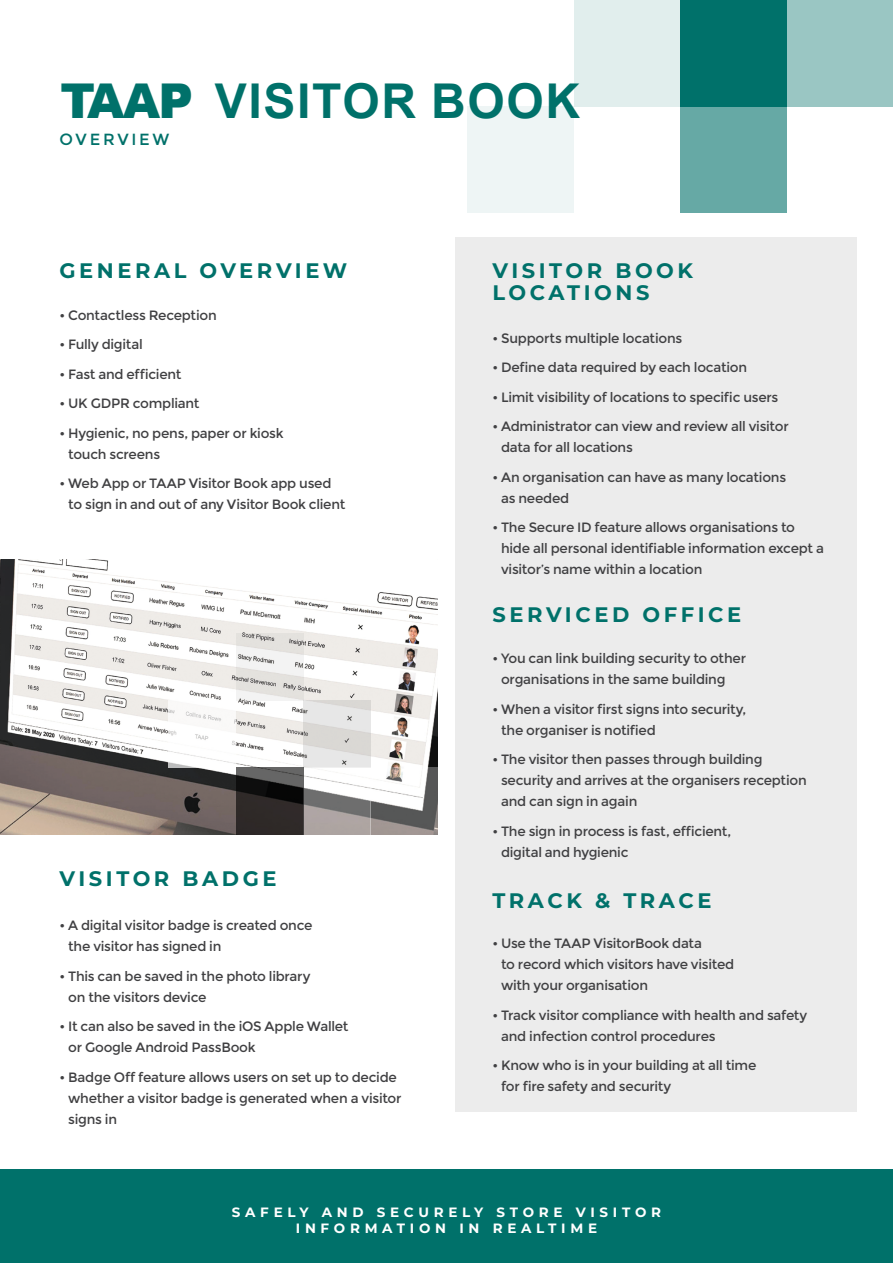
<style>
.page{position:relative;width:893px;height:1263px;background:#fff}
.page>*{position:absolute;margin:0;border:0;box-sizing:border-box;transform-origin:0 0}
.t1{font:700 48px "Arial";letter-spacing:.035em;color:#00716a}
.t2{font:700 21px/22.5px "Montserrat";letter-spacing:.17em;color:#00716a}
.t3{font:16.2px "Montserrat";letter-spacing:.17em;color:#00716a}
.t4{font:13.5px/21px "Montserrat";letter-spacing:-.02em;color:#404042}
.t5{font:700 13.5px/16.2px "Montserrat";letter-spacing:.35em;color:#fff;text-align:center}
.s1{font-weight:900}
</style>
<div class="page">
<div style="left:0;top:1169px;width:893px;height:94px;background:#00716a"></div>
<div style="left:787px;top:0;width:106px;height:106px;background:#9ac6c3"></div>
<div style="left:680px;top:106px;width:106px;height:107px;background:#66a9a5"></div>
<div style="left:680px;top:0;width:106px;height:106px;background:#00716a"></div>
<div style="left:574px;top:0;width:106px;height:106px;background:#e1eeed"></div>
<div style="left:468px;top:106px;width:106px;height:107px;background:#eef5f5"></div>
<div style="left:455px;top:237px;width:401px;height:874px;background:#ececec"></div>
<img style="left:0;top:559px;width:438px;height:275px">
<svg style="left:371px;top:767px;width:67px;height:67px"></svg>
<div style="left:304px;top:700px;width:67px;height:67px;background:linear-gradient(to right,#e1e0df,#dfdedc)"></div>
<div style="left:169px;top:700px;width:67px;height:67px;background:#fff"></div>
<svg style="left:236px;top:633px;width:67px;height:67px;fill:#e4e2de"></svg>
<svg style="left:304px;top:767px;width:67px;height:67px"></svg>
<svg style="left:237px;top:767px;width:67px;height:67px;background:#312e2e"></svg>
<h1 class="t1" style="left:60px;top:68px;width:521px"><span class="s1">TAAP</span> VISITOR BOOK</h1>
<p class="t3" style="left:60px;top:130px;width:111px">OVERVIEW</p>
<h2 class="t2" style="left:60px;top:258px;width:289px">GENERAL OVERVIEW</h2>
<p class="t4" style="left:60px;top:304px;width:159px">• Contactless Reception</p>
<p class="t4" style="left:60px;top:334px;width:85px">• Fully digital</p>
<p class="t4" style="left:60px;top:363px;width:123px">• Fast and efficient</p>
<p class="t4" style="left:60px;top:393px;width:141px">• UK GDPR compliant</p>
<p class="t4" style="left:68px;top:422px;width:217px;text-indent:-9px">• Hygienic, no pens, paper or kiosk touch screens</p>
<p class="t4" style="left:68px;top:473px;width:279px;text-indent:-9px">• Web App or TAAP Visitor Book app used to sign in and out of any Visitor Book client</p>
<h2 class="t2" style="left:60px;top:866px;width:219px">VISITOR BADGE</h2>
<p class="t4" style="left:68px;top:915px;width:246px;text-indent:-9px">• A digital visitor badge is created once the visitor has signed in</p>
<p class="t4" style="left:68px;top:965px;width:244px;text-indent:-9px">• This can be saved in the photo library on the visitors device</p>
<p class="t4" style="left:68px;top:1016px;width:282px;text-indent:-9px">• It can also be saved in the iOS Apple Wallet or Google Android PassBook</p>
<p class="t4" style="left:68px;top:1066px;width:335px;text-indent:-9px">• Badge Off feature allows users on set up to decide whether a visitor badge is generated when a visitor signs in</p>
<h2 class="t2" style="left:492px;top:258px;width:202px">VISITOR BOOK<br>LOCATIONS</h2>
<p class="t4" style="left:492px;top:327px;width:191px">• Supports multiple locations</p>
<p class="t4" style="left:492px;top:357px;width:256px">• Define data required by each location</p>
<p class="t4" style="left:492px;top:386px;width:288px">• Limit visibility of locations to specific users</p>
<p class="t4" style="left:501px;top:416px;width:289px;text-indent:-9px">• Administrator can view and review all visitor data for all locations</p>
<p class="t4" style="left:501px;top:466px;width:287px;text-indent:-9px">• An organisation can have as many locations as needed</p>
<p class="t4" style="left:501px;top:517px;width:324px;text-indent:-9px">• The Secure ID feature allows organisations to hide all personal identifiable information except a visitor’s name within a location</p>
<h2 class="t2" style="left:492px;top:602px;width:250px">SERVICED OFFICE</h2>
<p class="t4" style="left:501px;top:648px;width:247px;text-indent:-9px">• You can link building security to other organisations in the same building</p>
<p class="t4" style="left:501px;top:698px;width:247px;text-indent:-9px">• When a visitor first signs into security, the organiser is notified</p>
<p class="t4" style="left:501px;top:749px;width:307px;text-indent:-9px">• The visitor then passes through building security and arrives at the organisers reception and can sign in again</p>
<p class="t4" style="left:501px;top:820px;width:232px;text-indent:-9px">• The sign in process is fast, efficient, digital and hygienic</p>
<h2 class="t2" style="left:492px;top:888px;width:221px">TRACK &amp; TRACE</h2>
<p class="t4" style="left:501px;top:933px;width:235px;text-indent:-9px">• Use the TAAP VisitorBook data<br>to record which visitors have visited with your organisation</p>
<p class="t4" style="left:501px;top:1005px;width:308px;text-indent:-9px">• Track visitor compliance with health and safety and infection control procedures</p>
<p class="t4" style="left:501px;top:1055px;width:257px;text-indent:-9px">• Know who is in your building at all time for fire safety and security</p>
<p class="t5" style="left:232px;top:1203px;width:431px">SAFELY AND SECURELY STORE VISITOR<br>INFORMATION IN REALTIME</p>
</div>
